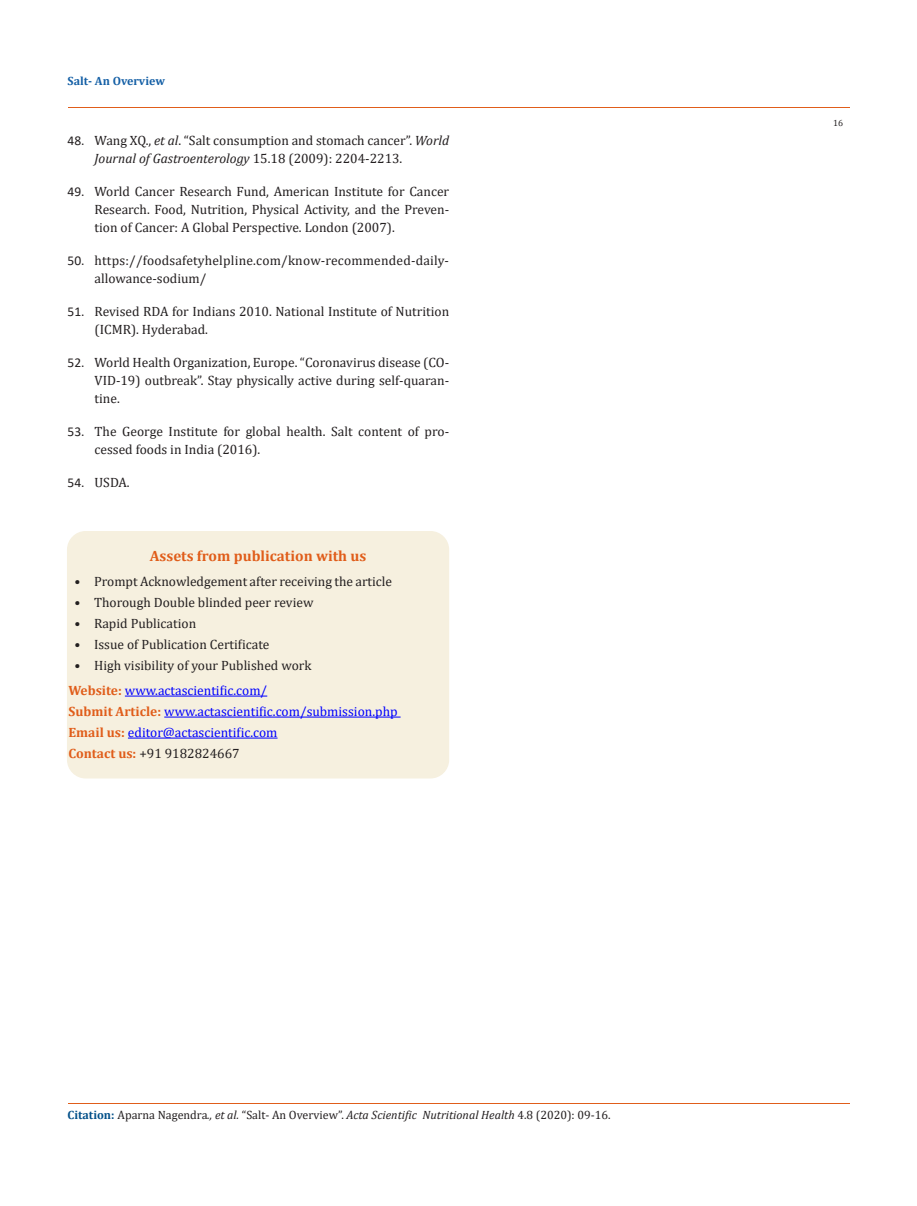
<style>
.page{position:relative;width:917px;height:1206px;background:#fff}
.page>*{position:absolute;margin:0;border:0;box-sizing:border-box;transform-origin:0 0}
.t1{font:700 15px "Cambria";color:#e05d1a}
.t2{font:13.5px/18px "Cambria";color:#231f20}
.t3{font:13.5px "Cambria";color:#00f}
.t4{font:12px "Cambria";color:#231f20}
.t5{font:700 12px "Cambria";color:#1560a6}
.t6{font:9px "Cambria";color:#231f20}
.s1{font-family:"Calibri"}
.s2{font-style:italic}
.s3{font-weight:700;color:#e05d1a}
.s4{font-weight:700;color:#035089}
</style>
<div class="page">
<div style="left:68px;top:532px;width:380px;height:246px;background:#f6f0df;border-radius:18px"></div>
<div style="left:67px;top:531px;width:382px;height:247px;border:2px solid #f6f0df;border-radius:18px"></div>
<hr style="left:125px;top:696px;width:142px;height:1px;background:#00f">
<hr style="left:164px;top:717px;width:236px;height:1px;background:#00f">
<hr style="left:128px;top:738px;width:149px;height:1px;background:#00f">
<hr style="left:68px;top:108px;width:781px;height:1px;background:#e05d1a">
<hr style="left:68px;top:1103px;width:781px;height:1px;background:#e05d1a">
<p class="t5" style="left:68px;top:73px;width:99px">Salt- An Overview</p>
<p class="t2" style="left:94px;top:132px;width:356px;text-indent:-27px"><span class="s1">48.</span> Wang XQ., <span class="s2">et al</span>. “Salt consumption and stomach cancer”. <span class="s2">World<br>Journal of Gastroenterology</span> 15.18 (2009): 2204-2213.</p>
<p class="t2" style="left:94px;top:183px;width:356px;text-align:justify;text-indent:-27px"><span class="s1">49.</span> World Cancer Research Fund, American Institute for Cancer Research. Food, Nutrition, Physical Activity, and the Preven&shy;tion of Cancer: A Global Perspective. London (2007).</p>
<p class="t2" style="left:94px;top:252px;width:356px;text-indent:-27px"><span class="s1">50.</span> https://foodsafetyhelpline.com/know-recommended-daily&shy;allowance-sodium/</p>
<p class="t2" style="left:94px;top:303px;width:356px;text-indent:-27px"><span class="s1">51.</span> Revised RDA for Indians 2010. National Institute of Nutrition (ICMR). Hyderabad.</p>
<p class="t2" style="left:94px;top:354px;width:356px;text-align:justify;text-indent:-27px"><span class="s1">52.</span> World Health Organization, Europe. “Coronavirus disease (CO-VID-19) outbreak”. Stay physically active during self-quaran&shy;tine.</p>
<p class="t2" style="left:94px;top:423px;width:356px;text-indent:-27px"><span class="s1">53.</span> The George Institute for global health. Salt content of pro&shy;cessed foods in India (2016).</p>
<p class="t2" style="left:68px;top:474px;width:64px"><span class="s1">54.</span> USDA.</p>
<p class="t1" style="left:150px;top:545px;width:218px">Assets from publication with us</p>
<p class="t2" style="left:75px;top:572px;width:319px">• Prompt Acknowledgement after receiving the article</p>
<p class="t2" style="left:75px;top:593px;width:240px">• Thorough Double blinded peer review</p>
<p class="t2" style="left:75px;top:614px;width:123px">• Rapid Publication</p>
<p class="t2" style="left:75px;top:635px;width:196px">• Issue of Publication Certificate</p>
<p class="t2" style="left:75px;top:656px;width:238px">• High visibility of your Published work</p>
<p class="t3" style="left:68px;top:683px;width:200px"><span class="s3">Website:</span> www.actascientific.com/</p>
<p class="t3" style="left:68px;top:704px;width:330px"><span class="s3">Submit Article:</span> www.actascientific.com/submission.php</p>
<p class="t3" style="left:68px;top:725px;width:210px"><span class="s3">Email us:</span> editor@actascientific.com</p>
<p class="t2" style="left:68px;top:745px;width:173px"><span class="s3">Contact us:</span> +91 9182824667</p>
<p class="t4" style="left:68px;top:1108px;width:544px"><span class="s4">Citation:</span> Aparna Nagendra<span class="s2">., et al.</span> “Salt- An Overview”. <span class="s2">Acta Scientific Nutritional Health</span> 4.8 (2020): 09-16.</p>
<p class="t6" style="left:833px;top:118px;width:11px">16</p>
</div>
